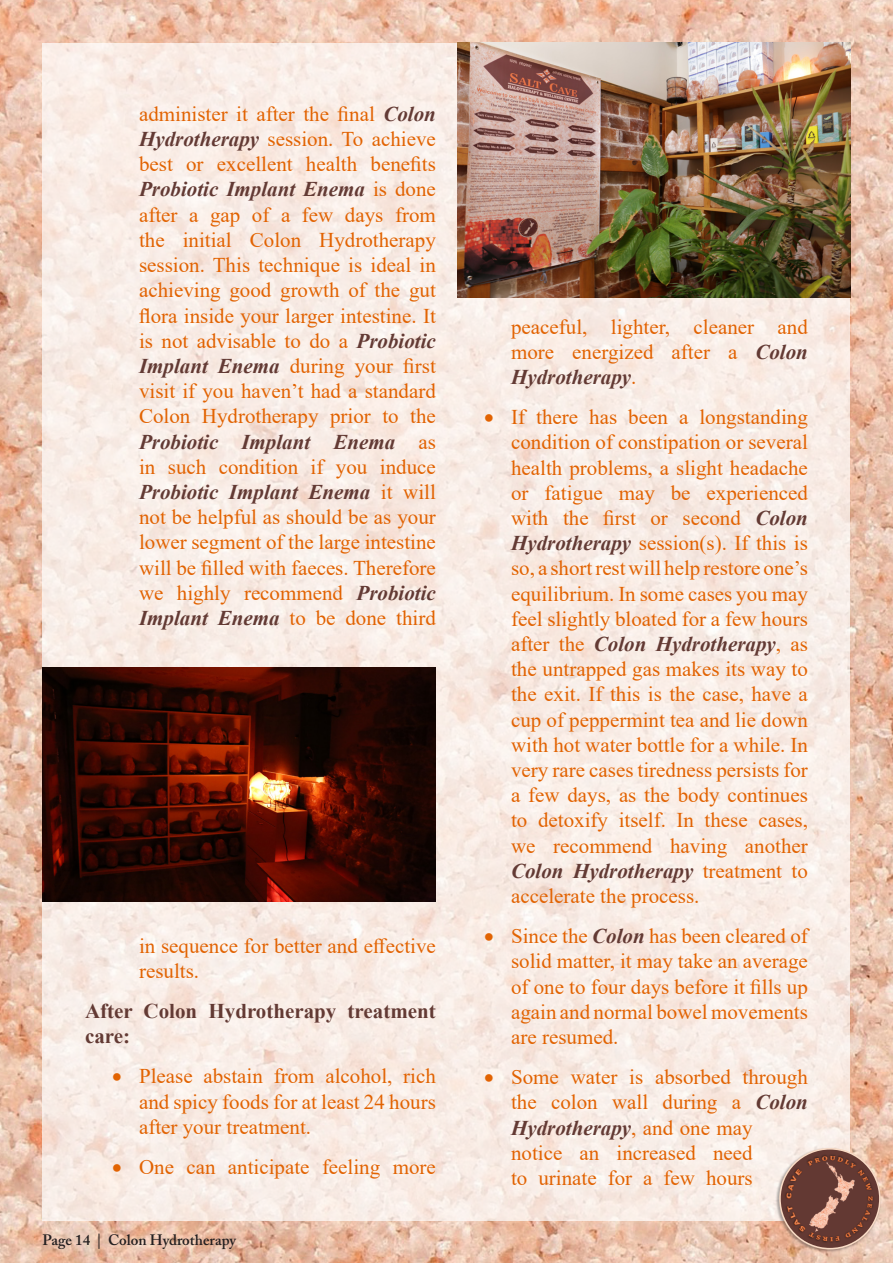
<style>
.page{position:relative;width:893px;height:1263px;background:#fff}
.page>*{position:absolute;margin:0;border:0;box-sizing:border-box;transform-origin:0 0}
.t1{font:21px/25.2px "Times New Roman";color:#e26302;text-align:justify}
.t2{font:700 21px/25.2px "Times New Roman";color:#633a34}
.t3{font:600 15px "Adobe Caslon Pro";color:#231f20}
.s1{font-weight:700;font-style:italic;color:#633a34}
</style>
<div class="page">
<img style="left:0;top:0;width:893px;height:1263px">
<img style="left:43px;top:43px;width:807px;height:1177px">
<img style="left:457px;top:43px;width:393px;height:255px">
<img style="left:43px;top:668px;width:393px;height:233px">
<img style="left:775px;top:1146px;width:107px;height:108px">
<div style="left:779px;top:1148px;width:102px;height:101px;border:2px solid #f9dbc5;border-radius:50%"></div>
<img style="left:783px;top:1152px;width:94px;height:94px">
<svg style="left:787px;top:1156px;width:86px;height:85px;background:#784f47"></svg>
<p class="t1" style="left:139px;top:101px;width:298px">administer it after the final <span class="s1">Colon Hydrotherapy</span> session. To achieve best or excellent health benefits <span class="s1">Probiotic Implant Enema</span> is done after a gap of a few days from the initial Colon Hydrotherapy session. This technique is ideal in achieving good growth of the gut flora inside your larger intestine. It is not advisable to do a <span class="s1">Probiotic Implant Enema</span> during your first visit if you haven’t had a standard Colon Hydrotherapy prior to the <span class="s1">Probiotic Implant Enema</span> as in such condition if you induce <span class="s1">Probiotic Implant Enema</span> it will not be helpful as should be as your lower segment of the large intestine will be filled with faeces. Therefore we highly recommend <span class="s1">Probiotic Implant Enema</span> to be done third</p>
<p class="t1" style="left:139px;top:932px;width:298px">in sequence for better and effective results.</p>
<p class="t2" style="left:85px;top:998px;width:352px">After Colon Hydrotherapy treatment care:</p>
<p class="t1" style="left:139px;top:1063px;width:298px;text-indent:-27px">• Please abstain from alcohol, rich and spicy foods for at least 24 hours after your treatment.</p>
<p class="t1" style="left:112px;top:1154px;width:325px">• One can anticipate feeling more</p>
<p class="t3" style="left:43px;top:1231px;width:195px">Page 14 | Colon Hydrotherapy</p>
<p class="t1" style="left:511px;top:313px;width:298px">peaceful, lighter, cleaner and more energized after a <span class="s1">Colon Hydrotherapy</span>.</p>
<p class="t1" style="left:511px;top:404px;width:298px;text-indent:-27px">• If there has been a longstanding condition of constipation or several health problems, a slight headache or fatigue may be experienced with the first or second <span class="s1">Colon Hydrotherapy</span> session(s). If this is so, a short rest will help restore one’s equilibrium. In some cases you may feel slightly bloated for a few hours after the <span class="s1">Colon Hydrotherapy</span>, as the untrapped gas makes its way to the exit. If this is the case, have a cup of peppermint tea and lie down with hot water bottle for a while. In very rare cases tiredness persists for a few days, as the body continues to detoxify itself. In these cases, we recommend having another <span class="s1">Colon Hydrotherapy</span> treatment to accelerate the process.</p>
<p class="t1" style="left:511px;top:923px;width:298px;text-indent:-27px">• Since the <span class="s1">Colon</span> has been cleared of solid matter, it may take an average of one to four days before it fills up again and normal bowel movements are resumed.</p>
<p class="t1" style="left:511px;top:1064px;width:298px;text-align:left;text-indent:-27px">• Some water is absorbed through the colon wall during a <span class="s1">Colon<br>Hydrotherapy</span>, and one may notice an increased need<br>to urinate for a few hours</p>
</div>
